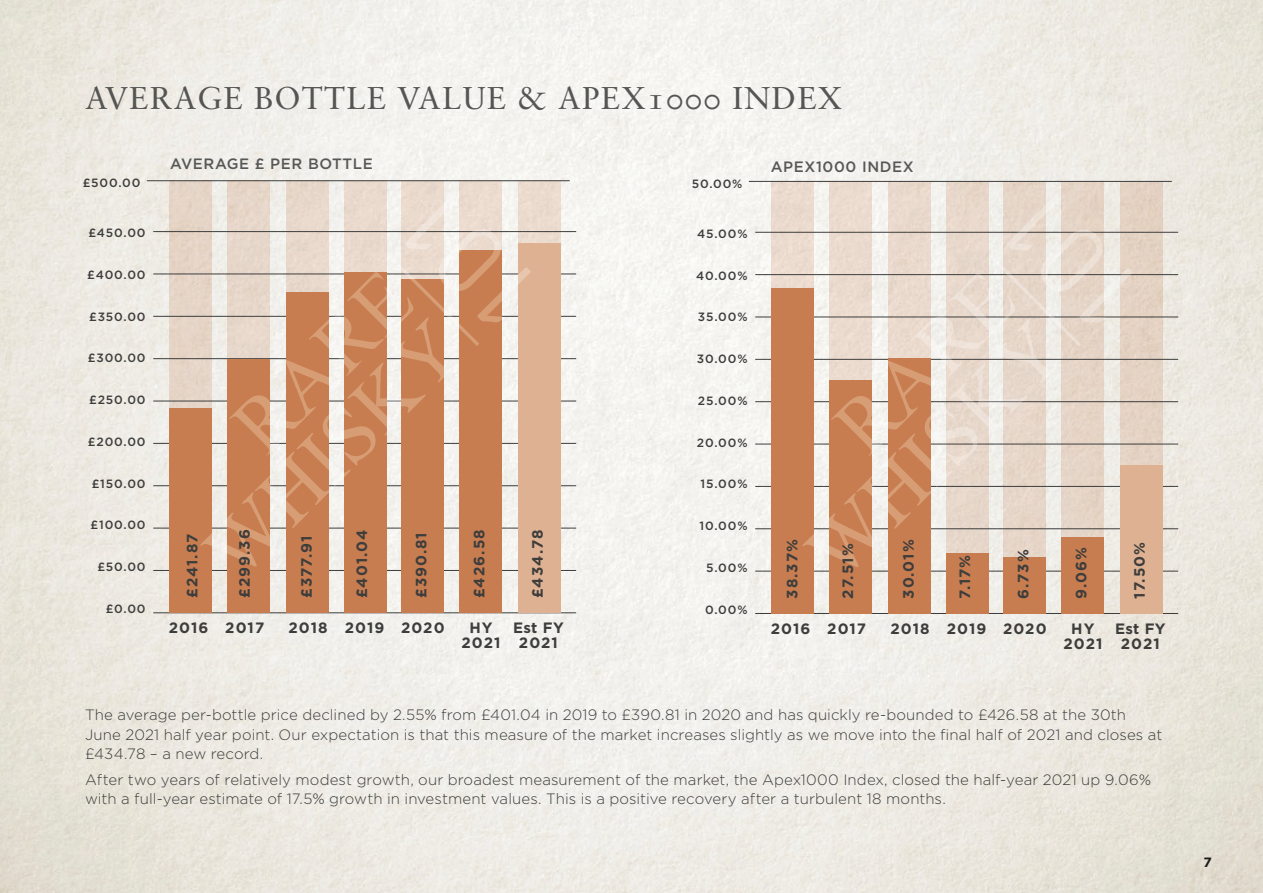
<style>
.page{position:relative;width:1263px;height:893px;background:#fff}
.page>*{position:absolute;margin:0;border:0;box-sizing:border-box;transform-origin:0 0}
.Heading{font:31.5px "Sabon Roman Os F";letter-spacing:.04em;color:#555554}
.Body_Copy{font:300 15px/19.5px "Gotham";letter-spacing:.005em;color:#3d3d3c}
.t1{font:700 15px "Gotham";letter-spacing:.07em;color:#3d3d3c}
.t2{font:500 15px "Gotham";letter-spacing:.04em;color:#575756}
.t3{font:700 13.5px "Gotham";color:#1d1d1b}
.t4{font:500 12px "Gotham";letter-spacing:.07em;color:#3d3d3c}
</style>
<div class="page">
<img style="left:0;top:0;width:1263px;height:893px">
<div style="left:286px;top:181px;width:43px;height:432px;background:#e6d6c9"></div>
<div style="left:227px;top:181px;width:43px;height:432px;background:#e5d4c7"></div>
<div style="left:401px;top:181px;width:43px;height:432px;background:#ead9cd"></div>
<div style="left:169px;top:181px;width:43px;height:432px;background:#e5d4c7"></div>
<div style="left:344px;top:181px;width:42px;height:432px;background:#ead9cd"></div>
<div style="left:459px;top:181px;width:43px;height:432px;background:#ebdbce"></div>
<div style="left:518px;top:181px;width:42px;height:432px;background:#ebdbce"></div>
<hr style="left:153px;top:231px;width:423px;height:1px;background:#3d3d3c">
<hr style="left:153px;top:274px;width:423px;height:1px;background:#3d3d3c">
<hr style="left:147px;top:180px;width:423px;height:1px;background:#3d3d3c">
<hr style="left:153px;top:358px;width:423px;height:1px;background:#3d3d3c">
<hr style="left:153px;top:401px;width:423px;height:1px;background:#3d3d3c">
<hr style="left:153px;top:316px;width:423px;height:1px;background:#3d3d3c">
<hr style="left:153px;top:485px;width:423px;height:1px;background:#3d3d3c">
<hr style="left:153px;top:528px;width:423px;height:1px;background:#3d3d3c">
<hr style="left:153px;top:443px;width:423px;height:1px;background:#3d3d3c">
<hr style="left:153px;top:613px;width:423px;height:1px;background:#3d3d3c">
<hr style="left:153px;top:570px;width:423px;height:1px;background:#3d3d3c">
<div style="left:286px;top:292px;width:43px;height:321px;background:#c87d50"></div>
<div style="left:227px;top:359px;width:43px;height:254px;background:#c87d50"></div>
<div style="left:401px;top:279px;width:43px;height:334px;background:#c87d50"></div>
<div style="left:169px;top:409px;width:43px;height:204px;background:#c87d50"></div>
<div style="left:344px;top:273px;width:42px;height:340px;background:#c87d50"></div>
<div style="left:459px;top:251px;width:43px;height:362px;background:#c87d50"></div>
<div style="left:518px;top:244px;width:42px;height:369px;background:#deb192"></div>
<svg style="left:200px;top:195px;width:331px;height:371px"></svg>
<svg style="left:388px;top:255px;width:91px;height:91px"></svg>
<div style="left:888px;top:181px;width:42px;height:433px;background:#e8d8cb"></div>
<div style="left:829px;top:181px;width:42px;height:433px;background:#eadace"></div>
<div style="left:1003px;top:181px;width:43px;height:433px;background:#e5d4c6"></div>
<div style="left:771px;top:181px;width:43px;height:433px;background:#ebdbce"></div>
<div style="left:946px;top:181px;width:42px;height:433px;background:#e6d6c8"></div>
<div style="left:1061px;top:181px;width:43px;height:433px;background:#e5d4c6"></div>
<div style="left:1120px;top:181px;width:42px;height:433px;background:#e4d2c2"></div>
<hr style="left:755px;top:232px;width:423px;height:1px;background:#3d3d3c">
<hr style="left:755px;top:274px;width:423px;height:1px;background:#3d3d3c">
<hr style="left:749px;top:181px;width:423px;height:1px;background:#3d3d3c">
<hr style="left:755px;top:359px;width:423px;height:1px;background:#3d3d3c">
<hr style="left:755px;top:401px;width:423px;height:1px;background:#3d3d3c">
<hr style="left:755px;top:317px;width:423px;height:1px;background:#3d3d3c">
<hr style="left:755px;top:486px;width:423px;height:1px;background:#3d3d3c">
<hr style="left:755px;top:528px;width:423px;height:1px;background:#3d3d3c">
<hr style="left:755px;top:444px;width:423px;height:1px;background:#3d3d3c">
<hr style="left:755px;top:613px;width:423px;height:1px;background:#3d3d3c">
<hr style="left:755px;top:571px;width:423px;height:1px;background:#3d3d3c">
<div style="left:888px;top:358px;width:42px;height:256px;background:#c87d50"></div>
<div style="left:829px;top:380px;width:42px;height:234px;background:#c87d50"></div>
<div style="left:1003px;top:557px;width:43px;height:57px;background:#c87d50"></div>
<div style="left:771px;top:288px;width:43px;height:326px;background:#c87d50"></div>
<div style="left:946px;top:553px;width:42px;height:61px;background:#c87d50"></div>
<div style="left:1061px;top:537px;width:43px;height:77px;background:#c87d50"></div>
<div style="left:1120px;top:465px;width:42px;height:149px;background:#deb192"></div>
<svg style="left:802px;top:195px;width:331px;height:372px"></svg>
<svg style="left:990px;top:255px;width:91px;height:92px"></svg>
<p class="Heading" style="left:85px;top:80px;width:759px">AVERAGE BOTTLE VALUE &amp; APEX1000 INDEX</p>
<p class="t2" style="left:170px;top:154px;width:204px">AVERAGE £ PER BOTTLE</p>
<p class="t2" style="left:771px;top:157px;width:144px">APEX1000 INDEX</p>
<p class="t4" style="left:83px;top:175px;width:59px">£500.00</p>
<p class="t4" style="left:692px;top:175px;width:52px">50.00%</p>
<p class="t4" style="left:88px;top:225px;width:59px">£450.00</p>
<p class="t4" style="left:697px;top:226px;width:52px">45.00%</p>
<p class="t4" style="left:87px;top:267px;width:60px">£400.00</p>
<p class="t4" style="left:696px;top:267px;width:53px">40.00%</p>
<p class="t4" style="left:89px;top:309px;width:58px">£350.00</p>
<p class="t4" style="left:698px;top:309px;width:51px">35.00%</p>
<p class="t4" style="left:88px;top:350px;width:59px">£300.00</p>
<p class="t4" style="left:697px;top:351px;width:52px">30.00%</p>
<p class="t4" style="left:89px;top:392px;width:58px">£250.00</p>
<p class="t4" style="left:698px;top:393px;width:51px">25.00%</p>
<p class="t4" style="left:88px;top:434px;width:59px">£200.00</p>
<p class="t4" style="left:697px;top:434px;width:52px">20.00%</p>
<p class="t4" style="left:92px;top:476px;width:55px">£150.00</p>
<p class="t4" style="left:700px;top:476px;width:48px">15.00%</p>
<p class="t4" style="left:91px;top:517px;width:57px">£100.00</p>
<p class="t4" style="left:97px;top:559px;width:50px">£50.00</p>
<p class="t1" style="left:182px;top:598px;width:66px;rotate:-90deg">£241.87</p>
<p class="t1" style="left:235px;top:598px;width:70px;rotate:-90deg">£299.36</p>
<p class="t1" style="left:296px;top:598px;width:64px;rotate:-90deg">£377.91</p>
<p class="t1" style="left:352px;top:598px;width:70px;rotate:-90deg">£401.04</p>
<p class="t1" style="left:411px;top:598px;width:67px;rotate:-90deg">£390.81</p>
<p class="t1" style="left:469px;top:598px;width:70px;rotate:-90deg">£426.58</p>
<p class="t1" style="left:528px;top:598px;width:70px;rotate:-90deg">£434.78</p>
<p class="t4" style="left:700px;top:518px;width:49px">10.00%</p>
<p class="t4" style="left:706px;top:560px;width:43px">5.00%</p>
<p class="t1" style="left:782px;top:599px;width:61px;rotate:-90deg">38.37%</p>
<p class="t1" style="left:838px;top:599px;width:57px;rotate:-90deg">27.51%</p>
<p class="t1" style="left:898px;top:599px;width:61px;rotate:-90deg">30.01%</p>
<p class="t1" style="left:955px;top:599px;width:46px;rotate:-90deg">7.17%</p>
<p class="t1" style="left:1013px;top:599px;width:51px;rotate:-90deg">6.73%</p>
<p class="t1" style="left:1071px;top:599px;width:53px;rotate:-90deg">9.06%</p>
<p class="t1" style="left:1130px;top:599px;width:58px;rotate:-90deg">17.50%</p>
<p class="t4" style="left:106px;top:601px;width:41px">£0.00</p>
<p class="t4" style="left:705px;top:601px;width:44px">0.00%</p>
<p class="t1" style="left:169px;top:618px;width:41px">2016</p>
<p class="t1" style="left:225px;top:618px;width:40px">2017</p>
<p class="t1" style="left:289px;top:618px;width:41px">2018</p>
<p class="t1" style="left:345px;top:618px;width:41px">2019</p>
<p class="t1" style="left:401px;top:618px;width:45px">2020</p>
<p class="t1" style="left:469px;top:618px;width:25px">HY</p>
<p class="t1" style="left:461px;top:633px;width:40px">2021</p>
<p class="t1" style="left:513px;top:618px;width:52px">Est FY</p>
<p class="t1" style="left:519px;top:633px;width:40px">2021</p>
<p class="t1" style="left:771px;top:618px;width:41px">2016</p>
<p class="t1" style="left:827px;top:618px;width:40px">2017</p>
<p class="t1" style="left:890px;top:618px;width:41px">2018</p>
<p class="t1" style="left:947px;top:618px;width:41px">2019</p>
<p class="t1" style="left:1003px;top:618px;width:45px">2020</p>
<p class="t1" style="left:1071px;top:618px;width:25px">HY</p>
<p class="t1" style="left:1063px;top:633px;width:40px">2021</p>
<p class="t1" style="left:1115px;top:618px;width:52px">Est FY</p>
<p class="t1" style="left:1121px;top:633px;width:40px">2021</p>
<p class="Body_Copy" style="left:85px;top:705px;width:1079px">The average per-bottle price declined by 2.55% from £401.04 in 2019 to £390.81 in 2020 and has quickly re-bounded to £426.58 at the 30th<br>June 2021 half year point. Our expectation is that this measure of the market increases slightly as we move into the final half of 2021 and closes at £434.78 – a new record.</p>
<p class="Body_Copy" style="left:85px;top:769px;width:1068px">After two years of relatively modest growth, our broadest measurement of the market, the Apex1000 Index, closed the half-year 2021 up 9.06% with a full-year estimate of 17.5% growth in investment values. This is a positive recovery after a turbulent 18 months.</p>
<p class="t3" style="left:1203px;top:854px;width:10px">7</p>
</div>
